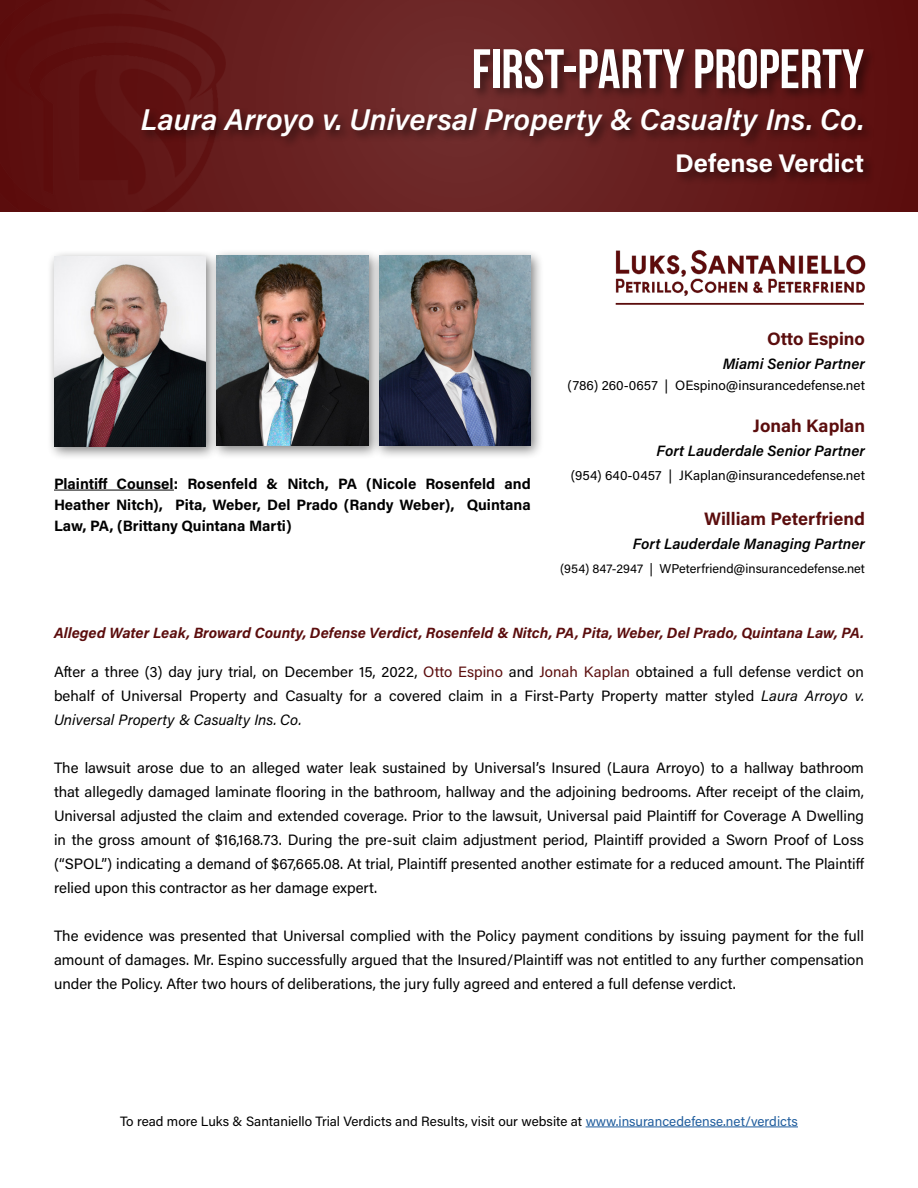
<style>
.page{position:relative;width:918px;height:1188px;background:#fff}
.page>*{position:absolute;margin:0;border:0;box-sizing:border-box;transform-origin:0 0}
.t1{font:700 55.5px "Bebas Neue";color:#fff}
.t2{font:30px "Acumin Variable Concept";letter-spacing:.035em;color:#fff}
.t3{font:25.5px "Acumin Variable Concept";letter-spacing:.055em;color:#fff}
.t4{font:18px "Acumin Variable Concept";letter-spacing:.055em;color:#5b0d0d}
.t5{font:15px/24px "Acumin Variable Concept";letter-spacing:.025em;color:#000;text-align:justify}
.t6{font:14.85px "Acumin Variable Concept";letter-spacing:.045em;color:#5b0d0d}
.t7{font:13.5px "Acumin Variable Concept";letter-spacing:.02em;color:#000}
.t8{font:12.75px "Acumin Variable Concept";letter-spacing:.02em;color:#000}
.s1{color:#5b0d0d}
.s2{color:#215e9e}
</style>
<div class="page">
<svg style="left:226px;top:0;width:692px;height:212px;background:#651d1d"></svg>
<img style="left:0;top:0;width:226px;height:212px">
<div style="left:139px;top:45px;width:737px;height:140px;background:#000;opacity:.5"></div>
<div style="left:47px;top:249px;width:173px;height:212px;background:#000;opacity:.5"></div>
<img style="left:54px;top:257px;width:151px;height:190px">
<div style="left:209px;top:248px;width:173px;height:212px;background:#000;opacity:.5"></div>
<img style="left:217px;top:255px;width:151px;height:191px">
<img style="left:615px;top:249px;width:251px;height:47px">
<hr style="left:616px;top:303px;width:248px;height:2px;background:#5b0d0d">
<div style="left:372px;top:248px;width:173px;height:212px;background:#000;opacity:.5"></div>
<img style="left:379px;top:255px;width:152px;height:191px">
<hr style="left:54px;top:490px;width:120px;height:1px;background:#000">
<hr style="left:586px;top:1127px;width:212px;height:1px;background:#215e9e">
<h1 class="t1" style="left:472px;top:39px;width:394px">FIRST-PARTY PROPERTY</h1>
<h2 class="t2" style="left:141px;top:99px;width:724px">Laura Arroyo v. Universal Property &amp; Casualty Ins. Co.</h2>
<h3 class="t3" style="left:675px;top:146px;width:188px">Defense Verdict</h3>
<p class="t5" style="left:54px;top:472px;width:477px;line-height:21px">Plaintiff Counsel: Rosenfeld &amp; Nitch, PA (Nicole Rosenfeld and Heather Nitch), Pita, Weber, Del Prado (Randy Weber), Quintana Law, PA, (Brittany Quintana Marti)</p>
<p class="t4" style="left:767px;top:326px;width:99px">Otto Espino</p>
<p class="t5" style="left:723px;top:351px;width:143px">Miami Senior Partner</p>
<p class="t7" style="left:568px;top:376px;width:299px">(786) 260-0657 | OEspino@insurancedefense.net</p>
<p class="t4" style="left:753px;top:413px;width:113px">Jonah Kaplan</p>
<p class="t5" style="left:656px;top:438px;width:209px">Fort Lauderdale Senior Partner</p>
<p class="t7" style="left:571px;top:466px;width:295px">(954) 640-0457 | JKaplan@insurancedefense.net</p>
<p class="t4" style="left:704px;top:506px;width:161px">William Peterfriend</p>
<p class="t5" style="left:633px;top:531px;width:233px">Fort Lauderdale Managing Partner</p>
<p class="t8" style="left:560px;top:559px;width:306px">(954) 847-2947 | WPeterfriend@insurancedefense.net</p>
<p class="t6" style="left:54px;top:622px;width:810px">Alleged Water Leak, Broward County, Defense Verdict, Rosenfeld &amp; Nitch, PA, Pita, Weber, Del Prado, Quintana Law, PA.</p>
<p class="t5" style="left:54px;top:660px;width:811px">After a three (3) day jury trial, on December 15, 2022, <span class="s1">Otto Espino</span> and <span class="s1">Jonah Kaplan</span> obtained a full defense verdict on behalf of Universal Property and Casualty for a covered claim in a First-Party Property matter styled Laura Arroyo v.<br>Universal Property &amp; Casualty Ins. Co.</p>
<p class="t5" style="left:54px;top:756px;width:812px">The lawsuit arose due to an alleged water leak sustained by Universal’s Insured (Laura Arroyo) to a hallway bathroom that allegedly damaged laminate flooring in the bathroom, hallway and the adjoining bedrooms. After receipt of the claim, Universal adjusted the claim and extended coverage. Prior to the lawsuit, Universal paid Plaintiff for Coverage A Dwelling in the gross amount of $16,168.73. During the pre-suit claim adjustment period, Plaintiff provided a Sworn Proof of Loss (“SPOL”) indicating a demand of $67,665.08. At trial, Plaintiff presented another estimate for a reduced amount. The Plaintiff relied upon this contractor as her damage expert.</p>
<p class="t5" style="left:54px;top:924px;width:811px">The evidence was presented that Universal complied with the Policy payment conditions by issuing payment for the full amount of damages. Mr. Espino successfully argued that the Insured/Plaintiff was not entitled to any further compensation under the Policy. After two hours of deliberations, the jury fully agreed and entered a full defense verdict.</p>
<p class="t7" style="left:120px;top:1112px;width:679px">To read more Luks &amp; Santaniello Trial Verdicts and Results, visit our website at <span class="s2">www.insurancedefense.net/verdicts</span></p>
</div>
